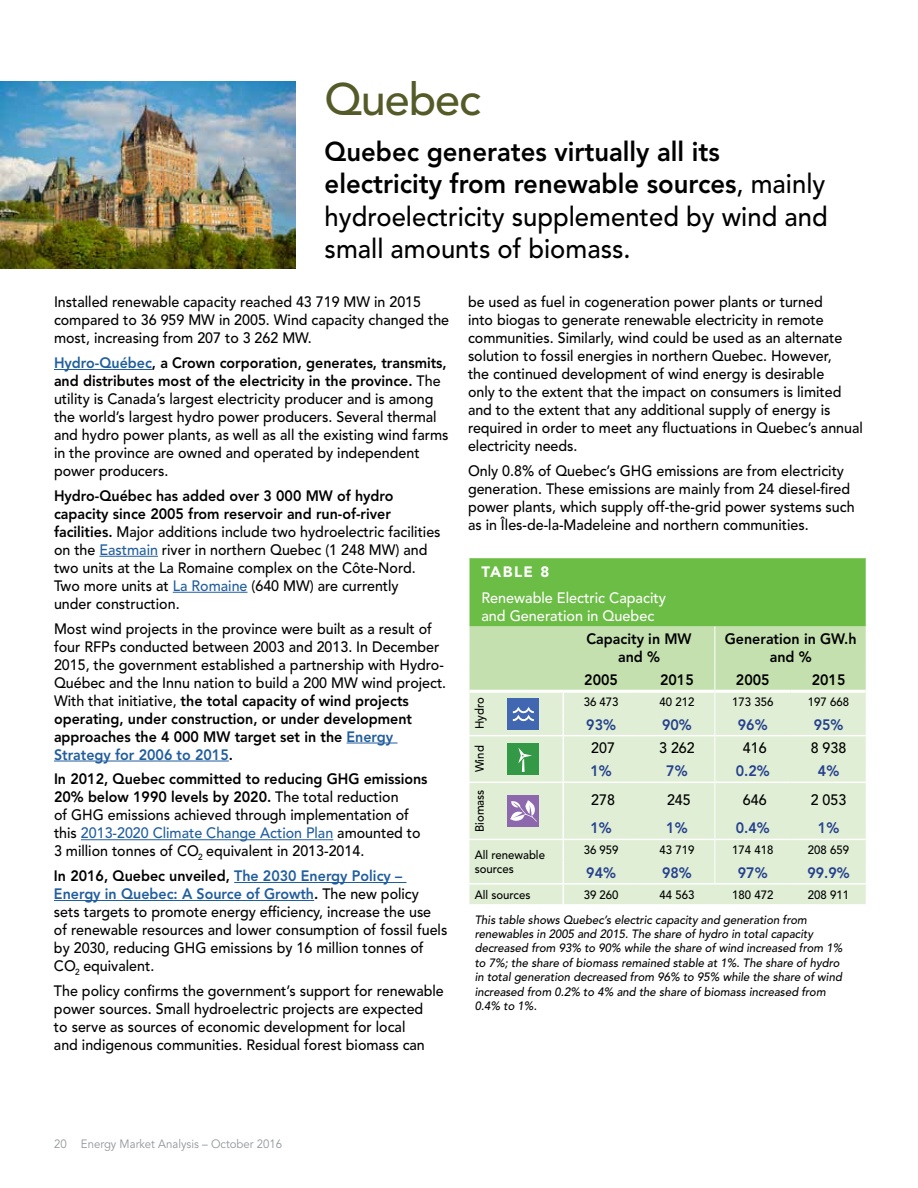
<style>
.page{position:relative;width:918px;height:1188px;background:#fff}
.page>*{position:absolute;margin:0;border:0;box-sizing:border-box;transform-origin:0 0}
.t1{font:500 45px "Avenir LT Std";letter-spacing:-.025em;color:#555b28}
.t2{font:500 27px/32.4px "Avenir LT Std";color:#000;scale:.95 1}
.t3{font:500 15px/18px "Avenir LT Std";color:#000;scale:.95 1}
.t4{font:800 15px/18px "Avenir LT Std";color:#000;text-align:center;scale:.95 1}
.t5{font:500 15px/18px "Avenir LT Std";color:#fff;scale:.96 1}
.t6{font:800 15px "Avenir LT Std";color:#25408f;scale:.95 1}
.t7{font:900 15px "Avenir LT Std";letter-spacing:.1em;color:#fff}
.t8{font:italic 500 12px/14.4px "Avenir LT Std";color:#000;scale:.95 1}
.t9{font:500 12px/14.4px "Avenir LT Std";color:#000;scale:.95 1}
.t10{font:12px "Avenir LT Std";color:#939598;scale:.95 1}
.s1{font-weight:800}
.s2{font-weight:800;color:#215e9e}
.s3{color:#215e9e}
</style>
<div class="page">
<hr style="left:54px;top:369px;width:98px;height:1px;background:#215e9e">
<hr style="left:99px;top:556px;width:59px;height:1px;background:#215e9e">
<hr style="left:173px;top:592px;width:75px;height:1px;background:#215e9e">
<hr style="left:347px;top:743px;width:51px;height:1px;background:#215e9e">
<hr style="left:54px;top:761px;width:175px;height:1px;background:#215e9e">
<hr style="left:81px;top:839px;width:252px;height:1px;background:#215e9e">
<hr style="left:234px;top:882px;width:173px;height:1px;background:#215e9e">
<hr style="left:54px;top:900px;width:260px;height:1px;background:#215e9e">
<img style="left:0;top:81px;width:296px;height:188px">
<div style="left:470px;top:783px;width:396px;height:121px;background:#dfeed4"></div>
<hr style="left:562px;top:783px;width:2px;height:33px;background:#fff">
<hr style="left:562px;top:816px;width:2px;height:23px;background:#fff">
<hr style="left:468px;top:839px;width:95px;height:1px;background:#fff">
<hr style="left:563px;top:839px;width:76px;height:1px;background:#fff">
<hr style="left:562px;top:840px;width:2px;height:20px;background:#fff">
<hr style="left:639px;top:839px;width:75px;height:1px;background:#fff">
<hr style="left:715px;top:839px;width:76px;height:1px;background:#fff">
<hr style="left:791px;top:839px;width:76px;height:1px;background:#fff">
<hr style="left:562px;top:860px;width:2px;height:23px;background:#fff">
<hr style="left:468px;top:883px;width:95px;height:2px;background:#fff">
<svg style="left:469px;top:885px;width:1px;height:19px"></svg>
<hr style="left:563px;top:883px;width:76px;height:2px;background:#fff">
<svg style="left:562px;top:885px;width:2px;height:19px"></svg>
<hr style="left:639px;top:883px;width:76px;height:2px;background:#fff">
<hr style="left:715px;top:883px;width:76px;height:2px;background:#fff">
<hr style="left:791px;top:883px;width:76px;height:2px;background:#fff">
<hr style="left:714px;top:782px;width:1px;height:34px;background:#fff">
<svg style="left:714px;top:816px;width:1px;height:67px"></svg>
<svg style="left:469px;top:558px;width:398px;height:224px;background:#b1d99d"></svg>
<div style="left:508px;top:795px;width:31px;height:32px;background:#8e68ad"></div>
<svg style="left:510px;top:800px;width:27px;height:22px"></svg>
<h1 class="t1" style="left:325px;top:73px;width:158px">Quebec</h1>
<h2 class="t2" style="left:325px;top:136px;width:531px"><span class="s1">Quebec generates virtually all its electricity from renewable sources</span>, mainly hydroelectricity supplemented by wind and small amounts of biomass.</h2>
<p class="t3" style="left:54px;top:293px;width:417px">Installed renewable capacity reached 43 719 MW in 2015 compared to 36 959 MW in 2005. Wind capacity changed the most, increasing from 207 to 3 262 MW.</p>
<p class="t3" style="left:54px;top:354px;width:417px"><span class="s2">Hydro-Québec</span><span class="s1">, a Crown corporation, generates, transmits, and distributes most of the electricity in the province.</span> The utility is Canada’s largest electricity producer and is among the world’s largest hydro power producers. Several thermal and hydro power plants, as well as all the existing wind farms in the province are owned and operated by independent power producers.</p>
<p class="t3" style="left:54px;top:487px;width:408px"><span class="s1">Hydro-Québec has added over 3 000 MW of hydro capacity since 2005 from reservoir and run-of-river facilities.</span> Major additions include two hydroelectric facilities on the <span class="s3">Eastmain</span> river in northern Quebec (1 248 MW) and two units at the La Romaine complex on the Côte-Nord.<br>Two more units at <span class="s3">La Romaine</span> (640 MW) are currently<br>under construction.</p>
<p class="t3" style="left:54px;top:620px;width:414px">Most wind projects in the province were built as a result of four RFPs conducted between 2003 and 2013. In December 2015, the government established a partnership with Hydro-Québec and the Innu nation to build a 200 MW wind project.<br>With that initiative, <span class="s1">the total capacity of wind projects operating, under construction, or under development approaches the 4 000 MW target set in the</span> <span class="s2">Energy Strategy for 2006 to 2015</span><span class="s1">.</span></p>
<p class="t3" style="left:54px;top:770px;width:395px"><span class="s1">In 2012, Quebec committed to reducing GHG emissions 20% below 1990 levels by 2020.</span> The total reduction<br>of GHG emissions achieved through implementation of this <span class="s3">2013-2020 Climate Change Action Plan</span> amounted to 3 million tonnes of CO<sub>2</sub> equivalent in 2013-2014.</p>
<p class="t3" style="left:54px;top:867px;width:416px"><span class="s1">In 2016, Quebec unveiled,</span> <span class="s2">The 2030 Energy Policy – Energy in Quebec: A Source of Growth</span><span class="s1">.</span> The new policy sets targets to promote energy efficiency, increase the use of renewable resources and lower consumption of fossil fuels by 2030, reducing GHG emissions by 16 million tonnes of CO<sub>2</sub> equivalent.</p>
<p class="t3" style="left:54px;top:982px;width:412px">The policy confirms the government’s support for renewable power sources. Small hydroelectric projects are expected<br>to serve as sources of economic development for local<br>and indigenous communities. Residual forest biomass can</p>
<p class="t3" style="left:468px;top:293px;width:417px">be used as fuel in cogeneration power plants or turned<br>into biogas to generate renewable electricity in remote communities. Similarly, wind could be used as an alternate solution to fossil energies in northern Quebec. However,<br>the continued development of wind energy is desirable<br>only to the extent that the impact on consumers is limited and to the extent that any additional supply of energy is required in order to meet any fluctuations in Quebec’s annual electricity needs.</p>
<p class="t3" style="left:468px;top:462px;width:409px">Only 0.8% of Quebec’s GHG emissions are from electricity generation. These emissions are mainly from 24 diesel-fired power plants, which supply off-the-grid power systems such as in Îles-de-la-Madeleine and northern communities.</p>
<p class="t7" style="left:482px;top:563px;width:69px">TABLE 8</p>
<p class="t5" style="left:482px;top:589px;width:194px">Renewable Electric Capacity and Generation in Quebec</p>
<p class="t4" style="left:587px;top:630px;width:112px">Capacity in MW and %</p>
<p class="t4" style="left:725px;top:630px;width:140px">Generation in GW.h and %</p>
<p class="t4" style="left:584px;top:671px;width:37px">2005</p>
<p class="t4" style="left:660px;top:671px;width:37px">2015</p>
<p class="t4" style="left:736px;top:671px;width:37px">2005</p>
<p class="t4" style="left:812px;top:671px;width:37px">2015</p>
<p class="t9" style="left:473px;top:729px;width:35px;rotate:-90deg">Hydro</p>
<p class="t9" style="left:584px;top:695px;width:38px">36 473</p>
<p class="t9" style="left:660px;top:695px;width:38px">40 212</p>
<p class="t9" style="left:732px;top:695px;width:45px">173 356</p>
<p class="t9" style="left:808px;top:695px;width:45px">197 668</p>
<p class="t6" style="left:586px;top:716px;width:33px">93%</p>
<p class="t6" style="left:662px;top:716px;width:33px">90%</p>
<p class="t6" style="left:738px;top:716px;width:33px">96%</p>
<p class="t6" style="left:814px;top:716px;width:33px">95%</p>
<p class="t9" style="left:473px;top:772px;width:30px;rotate:-90deg">Wind</p>
<p class="t3" style="left:591px;top:739px;width:27px">207</p>
<p class="t3" style="left:659px;top:739px;width:39px">3 262</p>
<p class="t3" style="left:743px;top:739px;width:27px">416</p>
<p class="t3" style="left:811px;top:739px;width:39px">8 938</p>
<p class="t6" style="left:590px;top:762px;width:24px">1%</p>
<p class="t6" style="left:666px;top:762px;width:24px">7%</p>
<p class="t6" style="left:736px;top:762px;width:37px">0.2%</p>
<p class="t6" style="left:818px;top:762px;width:24px">4%</p>
<p class="t9" style="left:473px;top:832px;width:46px;rotate:-90deg">Biomass</p>
<p class="t3" style="left:591px;top:791px;width:27px">278</p>
<p class="t3" style="left:667px;top:791px;width:27px">245</p>
<p class="t3" style="left:743px;top:791px;width:27px">646</p>
<p class="t3" style="left:811px;top:791px;width:39px">2 053</p>
<p class="t6" style="left:590px;top:819px;width:24px">1%</p>
<p class="t6" style="left:666px;top:819px;width:24px">1%</p>
<p class="t6" style="left:736px;top:819px;width:37px">0.4%</p>
<p class="t6" style="left:818px;top:819px;width:24px">1%</p>
<p class="t9" style="left:475px;top:848px;width:76px">All renewable sources</p>
<p class="t9" style="left:584px;top:843px;width:38px">36 959</p>
<p class="t9" style="left:660px;top:843px;width:38px">43 719</p>
<p class="t9" style="left:732px;top:843px;width:45px">174 418</p>
<p class="t9" style="left:808px;top:843px;width:45px">208 659</p>
<p class="t6" style="left:586px;top:864px;width:33px">94%</p>
<p class="t6" style="left:662px;top:864px;width:33px">98%</p>
<p class="t6" style="left:738px;top:864px;width:33px">97%</p>
<p class="t6" style="left:807px;top:864px;width:46px">99.9%</p>
<p class="t9" style="left:475px;top:888px;width:60px">All sources</p>
<p class="t9" style="left:584px;top:888px;width:38px">39 260</p>
<p class="t9" style="left:660px;top:888px;width:38px">44 563</p>
<p class="t9" style="left:732px;top:888px;width:45px">180 472</p>
<p class="t9" style="left:808px;top:888px;width:45px">208 911</p>
<p class="t8" style="left:475px;top:913px;width:389px">This table shows Quebec’s electric capacity and generation from renewables in 2005 and 2015. The share of hydro in total capacity decreased from 93% to 90% while the share of wind increased from 1% to 7%; the share of biomass remained stable at 1%. The share of hydro in total generation decreased from 96% to 95% while the share of wind increased from 0.2% to 4% and the share of biomass increased from 0.4% to 1%.</p>
<p class="t10" style="left:54px;top:1137px;width:242px">20 Energy Market Analysis – October 2016</p>
</div>
